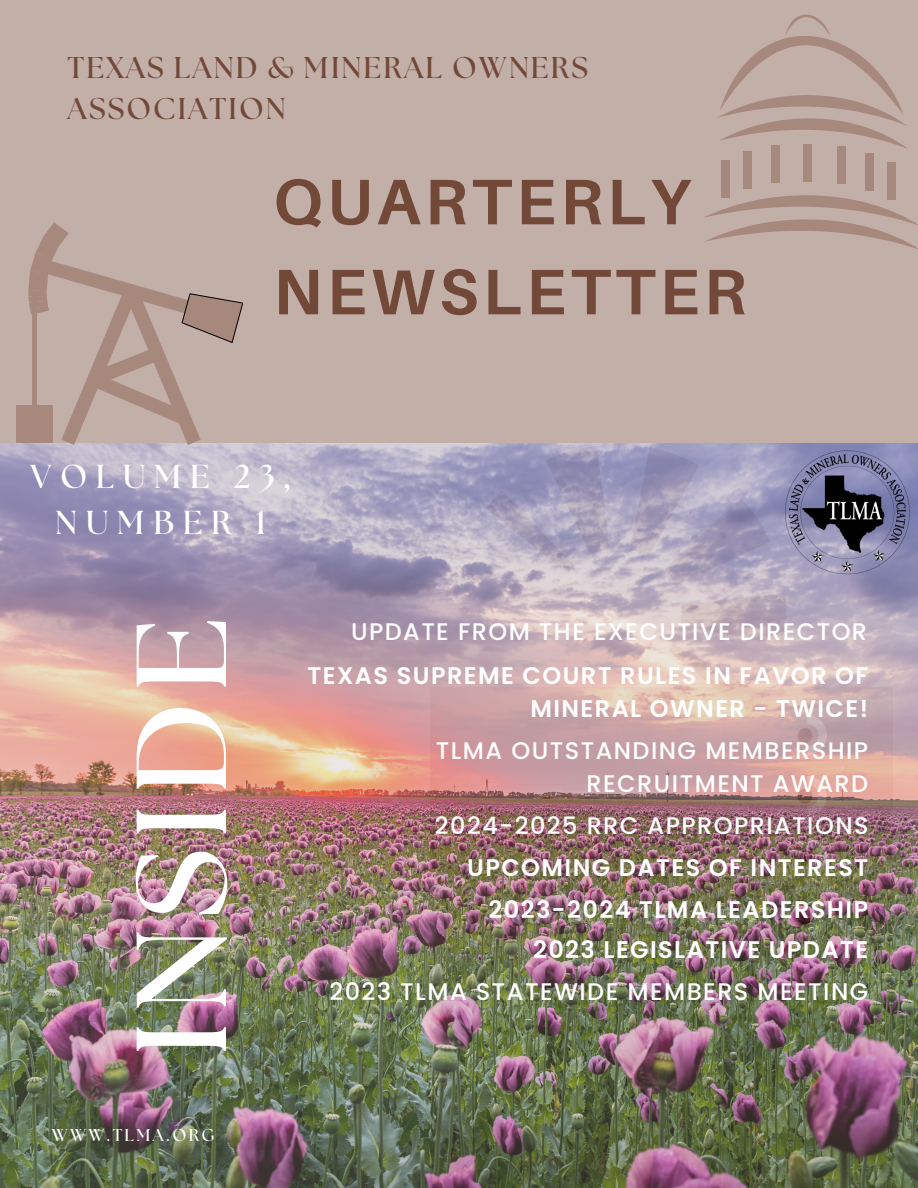
<style>
.page{position:relative;width:918px;height:1188px;background:#c2afa8}
.page>*{position:absolute;margin:0;border:0;box-sizing:border-box;transform-origin:0 0}
.t1{font:700 127.65px "The Seasons";letter-spacing:.07em;color:#fff}
.t2{font:700 64.35px/90px "Aileron";letter-spacing:.07em;color:#724838}
.t3{font:700 33.15px/46px "The Seasons";letter-spacing:.26em;color:#fff;text-align:center}
.t4{font:700 30px/41.7px "The Seasons";letter-spacing:.07em;color:#724838}
.t5{font:500 24px/32.8px "Poppins";letter-spacing:.06em;color:#fff;text-align:right}
.t6{font:600 24px/32.8px "Poppins";letter-spacing:.06em;color:#fff;text-align:right}
.t7{font:700 17.1px "The Seasons";letter-spacing:.135em;color:#fff}
.s1{font-weight:600}
</style>
<div class="page">
<img style="left:0;top:444px;width:918px;height:743px">
<div style="left:17px;top:405px;width:36px;height:37px;background:#a6887c"></div>
<svg style="left:28px;top:222px;width:215px;height:223px"></svg>
<svg style="left:704px;top:186px;width:214px;height:63px"></svg>
<div style="left:803px;top:145px;width:9px;height:37px;background:#a6887c"></div>
<div style="left:771px;top:145px;width:9px;height:37px;background:#a6887c"></div>
<div style="left:744px;top:151px;width:8px;height:38px;background:#a6887c"></div>
<div style="left:721px;top:161px;width:9px;height:37px;background:#a6887c"></div>
<div style="left:837px;top:147px;width:9px;height:37px;background:#a6887c"></div>
<div style="left:865px;top:153px;width:9px;height:38px;background:#a6887c"></div>
<div style="left:887px;top:163px;width:9px;height:37px;background:#a6887c"></div>
<svg style="left:718px;top:14px;width:190px;height:135px"></svg>
<img style="left:781px;top:445px;width:134px;height:134px">
<p class="t4" style="left:68px;top:46px;width:522px">TEXAS LAND &amp; MINERAL OWNERS<br>ASSOCIATION</p>
<p class="t2" style="left:273px;top:157px;width:474px">QUARTERLY<br>NEWSLETTER</p>
<p class="t3" style="left:30px;top:453px;width:262px">VOLUME 23,<br>NUMBER 1</p>
<p class="t1" style="left:96px;top:1057px;width:442px;rotate:-90deg">INSIDE</p>
<p class="t7" style="left:52px;top:1123px;width:164px">WWW.TLMA.ORG</p>
<p class="t5" style="left:351px;top:616px;width:518px">UPDATE FROM THE EXECUTIVE DIRECTOR</p>
<p class="t6" style="left:308px;top:659px;width:562px">TEXAS SUPREME COURT RULES IN FAVOR OF<br>MINERAL OWNER - TWICE!</p>
<p class="t5" style="left:436px;top:734px;width:434px">TLMA OUTSTANDING MEMBERSHIP<br>RECRUITMENT AWARD</p>
<p class="t5" style="left:435px;top:809px;width:435px">2024-2025 RRC APPROPRIATIONS</p>
<p class="t6" style="left:467px;top:846px;width:403px;line-height:42.6px">UPCOMING DATES OF INTEREST<br>2023-2024 TLMA LEADERSHIP</p>
<p class="t5" style="left:329px;top:928px;width:540px;line-height:42.6px"><span class="s1">2023 LEGISLATIVE UPDATE<br></span>2023 TLMA STATEWIDE MEMBERS MEETING</p>
<p class="t6" style="left:493px;top:899px;width:300px">PRODUCT THIS MONTH</p>
</div>
